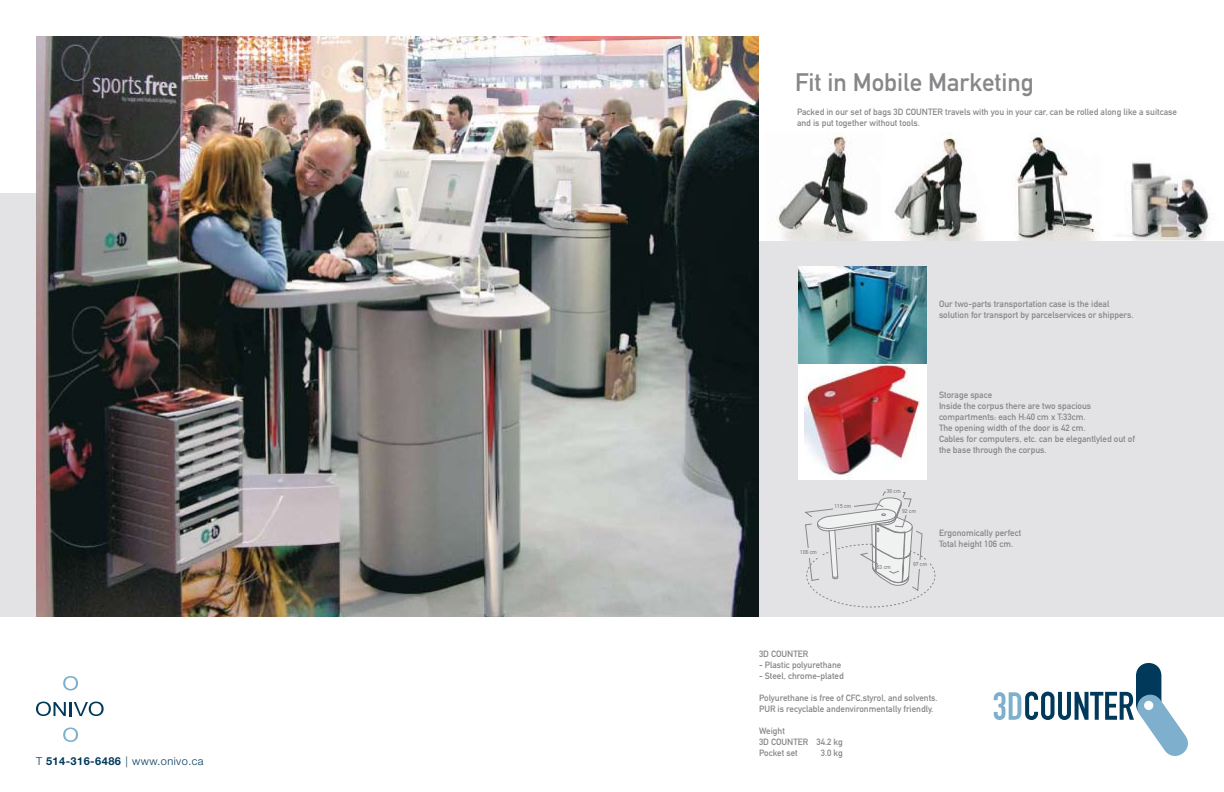
<style>
.page{position:relative;width:1224px;height:792px;background:#fff}
.page>*{position:absolute;margin:0;border:0;box-sizing:border-box;transform-origin:0 0}
.t1{font:25px "DIN Mittelschrift Alternate";color:#87878a}
.t2{font:300 11px "Helvetica Neue";letter-spacing:.04em;color:#00395a}
.t3{font:9px/11px "DIN Mittelschrift Alternate";color:#87878a}
.t4{font:5.6px "DIN Mittelschrift Alternate";color:#87878a}
.s1{font-weight:700}
</style>
<div class="page">
<div style="left:0;top:193px;width:1224px;height:424px;background:#e3e3e6"></div>
<div style="left:1136px;top:663px;width:25px;height:54px;background:#00395a;border-radius:13px"></div>
<svg style="left:994px;top:692px;width:194px;height:64px"></svg>
<svg style="left:36px;top:702px;width:68px;height:14px"></svg>
<svg style="left:63px;top:676px;width:15px;height:14px"></svg>
<svg style="left:63px;top:728px;width:15px;height:14px"></svg>
<div style="left:798px;top:360px;width:128px;height:120px;background:#fff"></div>
<img style="left:805px;top:363px;width:115px;height:113px">
<svg style="left:805px;top:492px;width:130px;height:115px"></svg>
<img style="left:798px;top:266px;width:128px;height:97px">
<img style="left:759px;top:133px;width:465px;height:108px">
<img style="left:36px;top:36px;width:723px;height:581px">
<p class="t2" style="left:36px;top:754px;width:169px">T <span class="s1">514-316-6486</span> | www.onivo.ca</p>
<h1 class="t1" style="left:795px;top:68px;width:240px">Fit in Mobile Marketing</h1>
<p class="t3" style="left:797px;top:106px;width:382px">Packed in our set of bags 3D COUNTER travels with you in your car, can be rolled along like a suitcase and is put together without tools.</p>
<p class="t3" style="left:939px;top:299px;width:196px">Our two-parts transportation case is the ideal solution for transport by parcelservices or shippers.</p>
<p class="t4" style="left:800px;top:549px;width:18px">106 cm</p>
<p class="t4" style="left:835px;top:503px;width:18px">115 cm</p>
<p class="t3" style="left:939px;top:390px;width:197px">Storage space<br>Inside the corpus there are two spacious compartments: each H:40 cm x T:33cm.<br>The opening width of the door is 42 cm.<br>Cables for computers, etc. can be elegantlyled out of the base through the corpus.</p>
<p class="t4" style="left:887px;top:488px;width:16px">36 cm</p>
<p class="t4" style="left:902px;top:507px;width:16px">92 cm</p>
<p class="t4" style="left:877px;top:563px;width:16px">63 cm</p>
<p class="t4" style="left:913px;top:561px;width:16px">97 cm</p>
<p class="t3" style="left:939px;top:528px;width:84px">Ergonomically perfect<br>Total height 106 cm.</p>
<p class="t3" style="left:759px;top:648px;width:51px">3D COUNTER</p>
<p class="t3" style="left:759px;top:659px;width:84px">- Plastic polyurethane</p>
<p class="t3" style="left:759px;top:670px;width:86px">- Steel, chrome-plated</p>
<p class="t3" style="left:759px;top:692px;width:180px">Polyurethane is free of CFC,styrol, and solvents.<br>PUR is recyclable andenvironmentally friendly.</p>
<p class="t3" style="left:759px;top:725px;width:85px">Weight<br>3D COUNTER 34.2 kg<br>Pocket set</p>
<p class="t3" style="left:821px;top:747px;width:24px">3.0 kg</p>
</div>
